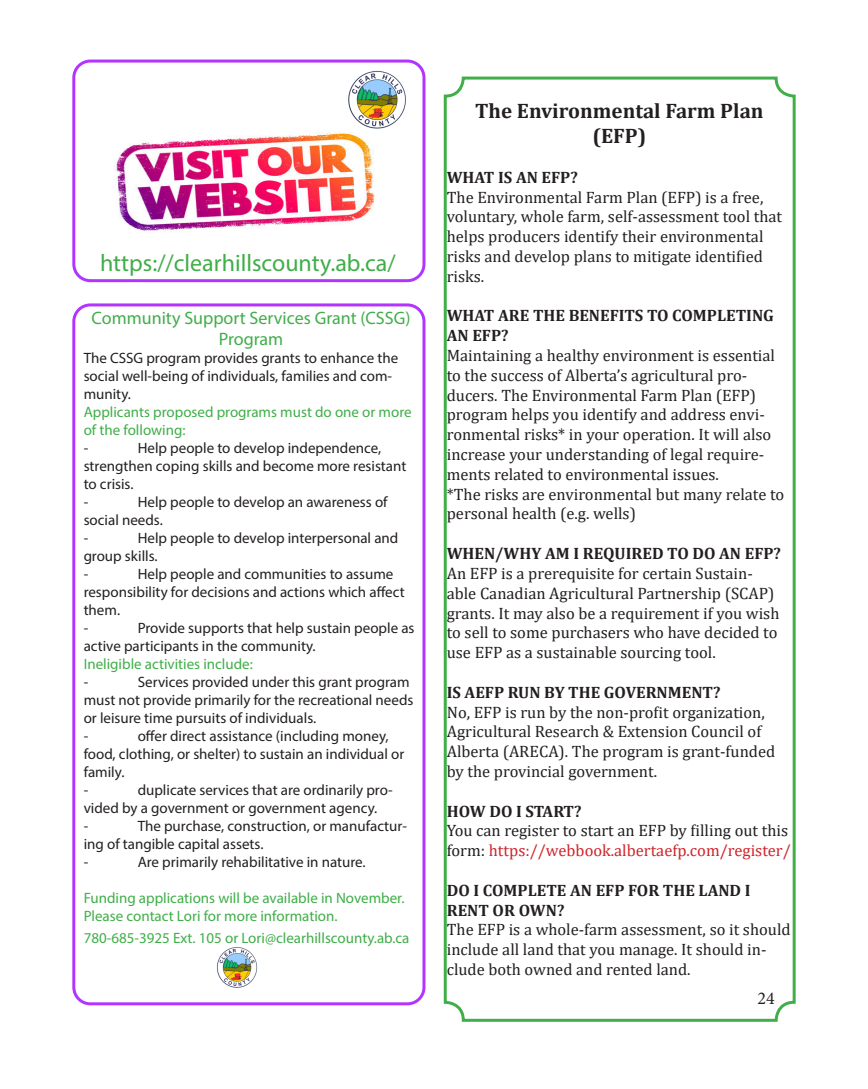
<style>
.page{position:relative;width:868px;height:1089px;background:#fff}
.page>*{position:absolute;margin:0;border:0;box-sizing:border-box;transform-origin:0 0}
.t1{font:24px "Myriad Pro";color:#40ae49}
.t2{font:700 21px/25.2px "Cambria";color:#231f20;text-align:center}
.t3{font:18px/21.6px "Myriad Pro";color:#40ae49;text-align:center}
.t4{font:18px "Minion Pro";color:#231f20}
.t5{font:16.5px/19.8px "Cambria";color:#231f20}
.t6{font:700 16.5px/19.8px "Cambria";color:#231f20}
.t7{font:15px/18px "Myriad Pro";color:#231f20}
.t8{font:15px/18px "Myriad Pro";color:#40ae49}
.s1{color:#d1232a}
</style>
<div class="page">
<img style="left:114px;top:132px;width:261px;height:100px">
<div style="left:72px;top:60px;width:353px;height:222px;border:3px solid #b333ff;border-radius:16px"></div>
<div style="left:443px;top:77px;width:352px;height:944px;border:3px solid #40ae49;border-radius:18px"></div>
<div style="left:72px;top:303px;width:353px;height:702px;border:3px solid #b333ff;border-radius:16px"></div>
<img style="left:348px;top:71px;width:58px;height:58px">
<img style="left:216px;top:947px;width:42px;height:41px">
<h1 class="t1" style="left:100px;top:248px;width:297px">https://clearhillscounty.ab.ca/</h1>
<p class="t3" style="left:92px;top:306px;width:320px">Community Support Services Grant (CSSG)<br>Program</p>
<p class="t7" style="left:84px;top:349px;width:316px">The CSSG program provides grants to enhance the social well-being of individuals, families and com&shy;munity.</p>
<p class="t8" style="left:84px;top:403px;width:329px">Applicants proposed programs must do one or more of the following:</p>
<p class="t7" style="left:84px;top:439px;width:6px">-</p>
<p class="t7" style="left:84px;top:439px;width:324px;text-indent:54px">Help people to develop independence, strengthen coping skills and become more resistant to crisis.<br>-</p>
<p class="t7" style="left:84px;top:493px;width:305px;text-indent:54px">Help people to develop an awareness of social needs.<br>-</p>
<p class="t7" style="left:84px;top:529px;width:316px;text-indent:54px">Help people to develop interpersonal and group skills.<br>-</p>
<p class="t7" style="left:84px;top:565px;width:322px;text-indent:54px">Help people and communities to assume responsibility for decisions and actions which affect them.<br>-</p>
<p class="t7" style="left:84px;top:619px;width:332px;text-indent:54px">Provide supports that help sustain people as active participants in the community.</p>
<p class="t8" style="left:84px;top:655px;width:171px">Ineligible activities include:</p>
<p class="t7" style="left:84px;top:673px;width:6px">-</p>
<p class="t7" style="left:84px;top:673px;width:331px;text-indent:54px">Services provided under this grant program must not provide primarily for the recreational needs or leisure time pursuits of individuals.<br>-</p>
<p class="t7" style="left:84px;top:727px;width:322px;text-indent:54px">offer direct assistance (including money, food, clothing, or shelter) to sustain an individual or family.<br>-</p>
<p class="t7" style="left:84px;top:781px;width:310px;text-indent:54px">duplicate services that are ordinarily pro&shy;vided by a government or government agency.<br>-</p>
<p class="t7" style="left:84px;top:817px;width:325px;text-indent:54px">The purchase, construction, or manufactur&shy;ing of tangible capital assets.<br>-</p>
<p class="t7" style="left:138px;top:853px;width:229px">Are primarily rehabilitative in nature.</p>
<p class="t8" style="left:84px;top:889px;width:322px">Funding applications will be available in November.<br>Please contact Lori for more information.</p>
<p class="t8" style="left:84px;top:928px;width:327px">780-685-3925 Ext. 105 or Lori@clearhillscounty.ab.ca</p>
<p class="t2" style="left:475px;top:97px;width:290px">The Environmental Farm Plan (EFP)</p>
<p class="t6" style="left:446px;top:167px;width:133px">WHAT IS AN EFP?</p>
<p class="t5" style="left:446px;top:187px;width:337px">The Environmental Farm Plan (EFP) is a free, voluntary, whole farm, self-assessment tool that helps producers identify their environmental risks and develop plans to mitigate identified risks.</p>
<p class="t6" style="left:446px;top:305px;width:328px">WHAT ARE THE BENEFITS TO COMPLETING<br>AN EFP?</p>
<p class="t5" style="left:446px;top:345px;width:339px">Maintaining a healthy environment is essential to the success of Alberta’s agricultural pro&shy;ducers. The Environmental Farm Plan (EFP) program helps you identify and address envi&shy;ronmental risks* in your operation. It will also increase your understanding of legal require&shy;ments related to environmental issues.<br>*The risks are environmental but many relate to personal health (e.g. wells)</p>
<p class="t6" style="left:446px;top:543px;width:336px">WHEN/WHY AM I REQUIRED TO DO AN EFP?</p>
<p class="t5" style="left:446px;top:563px;width:334px">An EFP is a prerequisite for certain Sustain&shy;able Canadian Agricultural Partnership (SCAP) grants. It may also be a requirement if you wish to sell to some purchasers who have decided to use EFP as a sustainable sourcing tool.</p>
<p class="t6" style="left:446px;top:681px;width:275px">IS AEFP RUN BY THE GOVERNMENT?</p>
<p class="t5" style="left:446px;top:702px;width:330px">No, EFP is run by the non-profit organization, Agricultural Research &amp; Extension Council of Alberta (ARECA). The program is grant-funded by the provincial government.</p>
<p class="t6" style="left:446px;top:800px;width:136px">HOW DO I START?</p>
<p class="t5" style="left:446px;top:820px;width:345px">You can register to start an EFP by filling out this form: <span class="s1">https://webbook.albertaefp.com/register/</span></p>
<p class="t6" style="left:446px;top:879px;width:305px">DO I COMPLETE AN EFP FOR THE LAND I<br>RENT OR OWN?</p>
<p class="t5" style="left:446px;top:919px;width:345px">The EFP is a whole-farm assessment, so it should include all land that you manage. It should in&shy;clude both owned and rented land.</p>
<p class="t4" style="left:757px;top:986px;width:19px">24</p>
</div>
